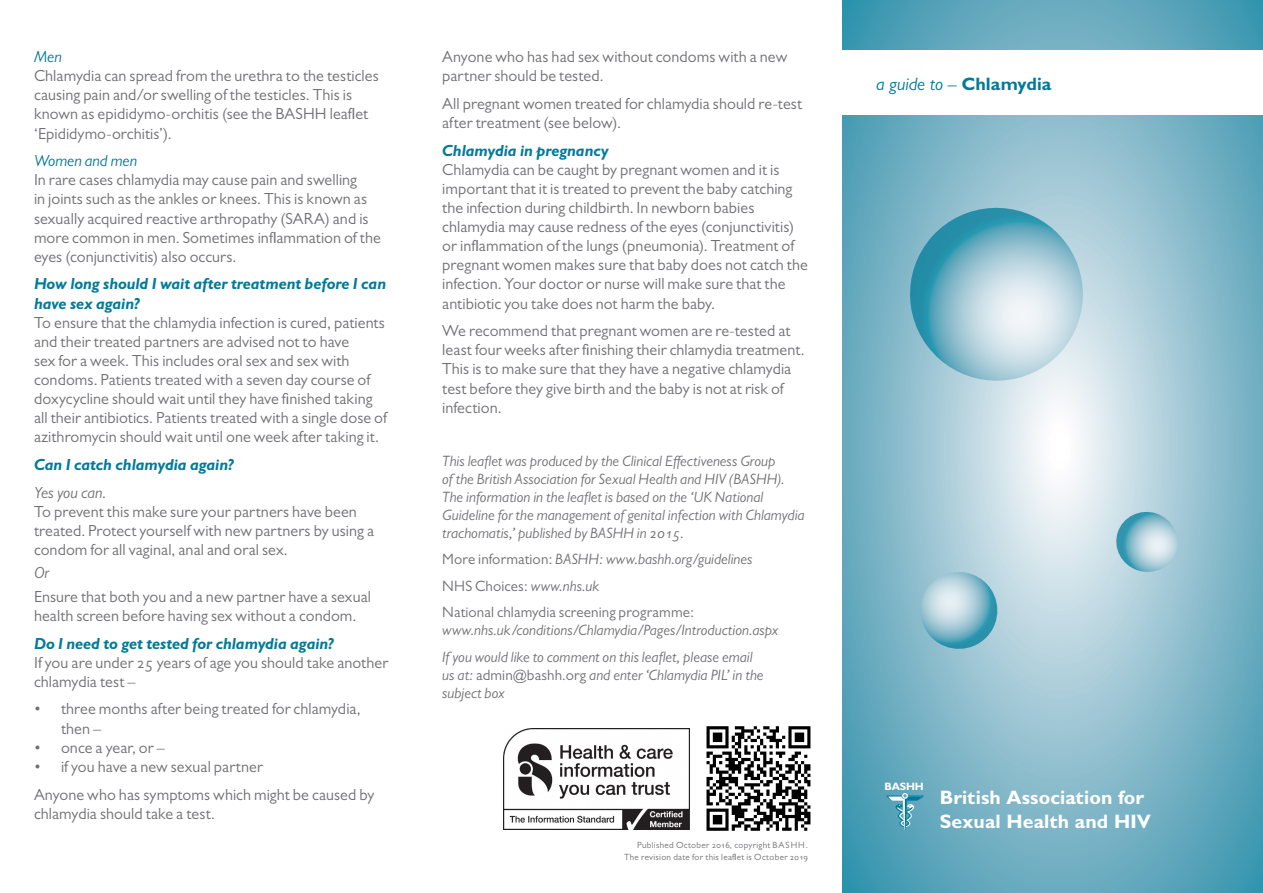
<style>
.page{position:relative;width:1263px;height:893px;background:#fff}
.page>*{position:absolute;margin:0;border:0;box-sizing:border-box;transform-origin:0 0}
.t1{font:700 19.5px "Gill Sans MT Std";letter-spacing:.005em;color:#fff}
.t2{font:italic 18px "Gill Sans MT Std";color:#007a9a}
.First_Para{font:16.2px/19.2px "Gill Sans MT Std";letter-spacing:.005em;color:#717074}
.Paragraph_Style_2{font:16.2px/19.2px "Gill Sans MT Std";letter-spacing:.005em;color:#717074}
.Paragraph_Style_2-2{font:italic 700 16.2px "Gill Sans MT Std";letter-spacing:-.005em;color:#007a9a}
.First_Para-2{font:italic 16.2px "Gill Sans MT Std";color:#717074}
.First_Para-3{font:italic 15px/18px "Gill Sans MT Std";color:#717074}
.First_Para-4{font:15px "Gill Sans MT Std";letter-spacing:.005em;color:#717074}
.t3{font:700 10.65px "Gill Sans MT Std";letter-spacing:-.02em;color:#fff}
.t4{font:9px/12px "Gill Sans MT Std";letter-spacing:.035em;color:#717074;text-align:right}
.s1{font-style:italic;color:#007a9a}
.s2{font-weight:700;font-style:italic;color:#007a9a}
.s3{font-style:italic}
.s4{font-style:normal}
.s5{font-weight:700;font-style:normal}
</style>
<div class="page">
<svg style="left:842px;top:0;width:421px;height:893px;background:#89bbcc"></svg>
<div style="left:830px;top:51px;width:433px;height:64px;background:#fff"></div>
<svg style="left:886px;top:793px;width:38px;height:37px"></svg>
<svg style="left:916px;top:568px;width:85px;height:85px;background:#96c3d2"></svg>
<svg style="left:1112px;top:508px;width:69px;height:68px;background:#a1c9d6"></svg>
<svg style="left:900px;top:198px;width:193px;height:192px;background:#9cc7d4"></svg>
<img style="left:503px;top:728px;width:186px;height:101px">
<img style="left:706px;top:727px;width:105px;height:104px">
<p class="First_Para" style="left:34px;top:47px;width:346px"><span class="s1">Men<br></span>Chlamydia can spread from the urethra to the testicles causing pain and/or swelling of the testicles. This is known as epididymo-orchitis (see the BASHH leaflet ‘Epididymo-orchitis’).</p>
<p class="First_Para" style="left:34px;top:151px;width:348px"><span class="s1">Women and men<br></span>In rare cases chlamydia may cause pain and swelling<br>in joints such as the ankles or knees. This is known as sexually acquired reactive arthropathy (SARA) and is more common in men. Sometimes inflammation of the eyes (conjunctivitis) also occurs.</p>
<p class="Paragraph_Style_2" style="left:34px;top:274px;width:354px"><span class="s2">How long should I wait after treatment before I can have sex again?<br></span>To ensure that the chlamydia infection is cured, patients and their treated partners are advised not to have<br>sex for a week. This includes oral sex and sex with condoms. Patients treated with a seven day course of doxycycline should wait until they have finished taking all their antibiotics. Patients treated with a single dose of azithromycin should wait until one week after taking it.</p>
<p class="Paragraph_Style_2-2" style="left:34px;top:454px;width:201px">Can I catch chlamydia again?</p>
<p class="First_Para" style="left:34px;top:482px;width:342px"><span class="s3">Yes you can.<br></span>To prevent this make sure your partners have been treated. Protect yourself with new partners by using a condom for all vaginal, anal and oral sex.</p>
<p class="First_Para-2" style="left:34px;top:563px;width:17px">Or</p>
<p class="First_Para" style="left:34px;top:587px;width:339px">Ensure that both you and a new partner have a sexual health screen before having sex without a condom.</p>
<p class="Paragraph_Style_2" style="left:34px;top:633px;width:356px"><span class="s2">Do I need to get tested for chlamydia again?<br></span>If you are under 25 years of age you should take another chlamydia test –</p>
<p class="Paragraph_Style_2" style="left:61px;top:699px;width:301px;text-indent:-27px">• three months after being treated for chlamydia, then –</p>
<p class="Paragraph_Style_2" style="left:34px;top:737px;width:132px">• once a year, or –</p>
<p class="Paragraph_Style_2" style="left:34px;top:757px;width:230px">• if you have a new sexual partner</p>
<p class="First_Para" style="left:34px;top:784px;width:342px">Anyone who has symptoms which might be caused by chlamydia should take a test.</p>
<p class="First_Para" style="left:442px;top:47px;width:346px">Anyone who has had sex without condoms with a new partner should be tested.</p>
<p class="First_Para" style="left:442px;top:94px;width:361px">All pregnant women treated for chlamydia should re-test after treatment (see below).</p>
<p class="Paragraph_Style_2" style="left:442px;top:140px;width:367px"><span class="s2">Chlamydia in pregnancy<br></span>Chlamydia can be caught by pregnant women and it is important that it is treated to prevent the baby catching the infection during childbirth. In newborn babies chlamydia may cause redness of the eyes (conjunctivitis) or inflammation of the lungs (pneumonia). Treatment of pregnant women makes sure that baby does not catch the infection. Your doctor or nurse will make sure that the antibiotic you take does not harm the baby.</p>
<p class="First_Para" style="left:442px;top:321px;width:364px">We recommend that pregnant women are re-tested at least four weeks after finishing their chlamydia treatment.<br>This is to make sure that they have a negative chlamydia test before they give birth and the baby is not at risk of infection.</p>
<p class="First_Para-3" style="left:442px;top:451px;width:364px">This leaflet was produced by the Clinical Effectiveness Group<br>of the British Association for Sexual Health and HIV (BASHH).<br>The information in the leaflet is based on the ‘UK National Guideline for the management of genital infection with Chlamydia trachomatis,’ published by BASHH in 2015.</p>
<p class="First_Para-3" style="left:442px;top:550px;width:312px"><span class="s4">More information:</span> BASHH: www.bashh.org/guidelines</p>
<p class="First_Para-4" style="left:442px;top:577px;width:158px">NHS Choices: <span class="s3">www.nhs.uk</span></p>
<p class="First_Para-3" style="left:442px;top:603px;width:338px"><span class="s4">National chlamydia screening programme: </span>www.nhs.uk/conditions/Chlamydia/Pages/Introduction.aspx</p>
<p class="First_Para-3" style="left:442px;top:647px;width:323px">If you would like to comment on this leaflet, please email us at: <span class="s4">admin@bashh.org</span> and enter ‘Chlamydia PIL’ in the subject box</p>
<p class="t4" style="left:624px;top:839px;width:185px">Published October 2016, copyright BASHH.<br>The revision date for this leaflet is October 2019</p>
<p class="t2" style="left:876px;top:73px;width:177px">a guide to – <span class="s5">Chlamydia</span></p>
<p class="t3" style="left:884px;top:780px;width:41px">BASHH</p>
<p class="t1" style="left:940px;top:785px;width:206px">British Association for</p>
<p class="t1" style="left:940px;top:809px;width:212px">Sexual Health and HIV</p>
</div>
